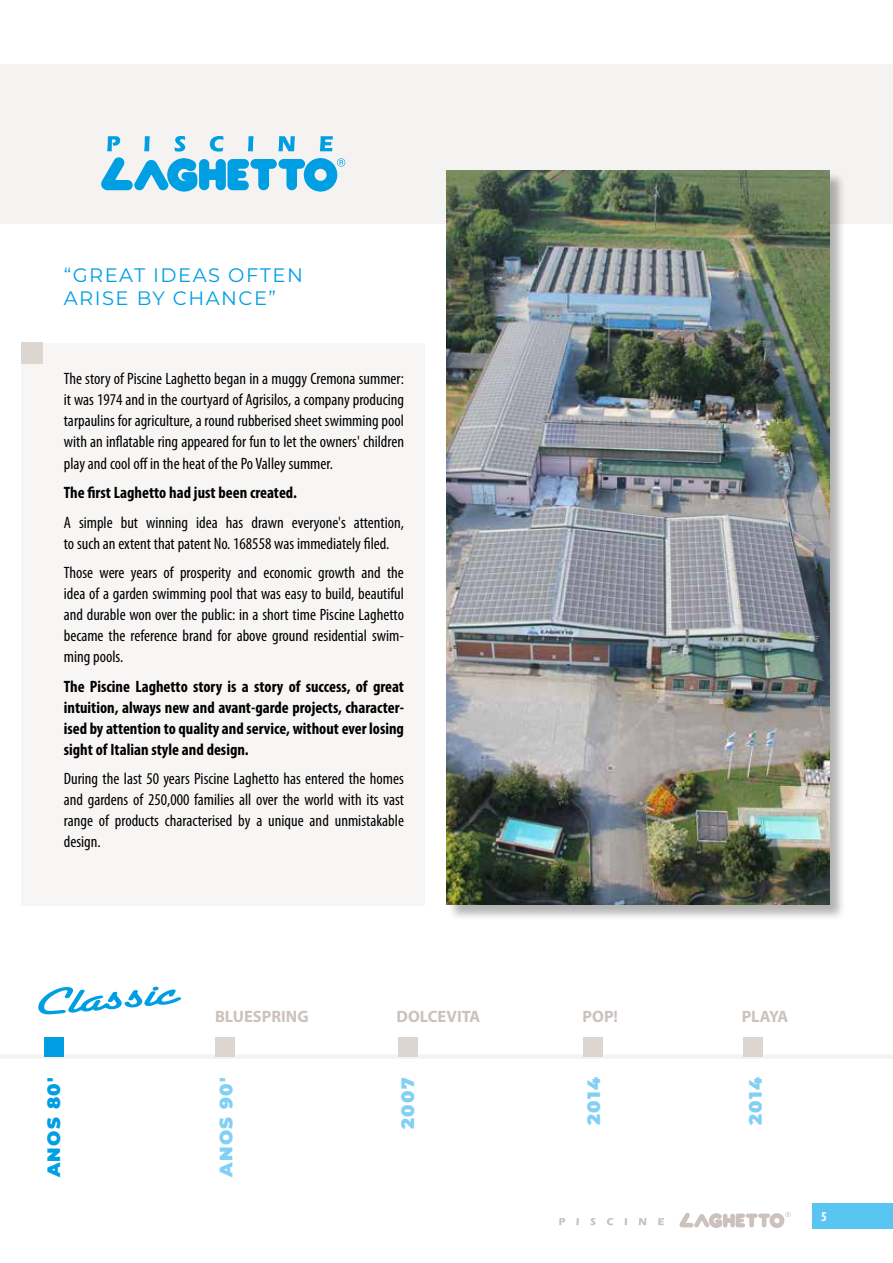
<style>
.page{position:relative;width:893px;height:1263px;background:#fff}
.page>*{position:absolute;margin:0;border:0;box-sizing:border-box;transform-origin:0 0}
.t1{font:19.5px/23.4px "Montserrat";letter-spacing:.075em;color:#009fe3}
.t2{font:900 18px "Montserrat";letter-spacing:.075em;color:#83d0f5}
.t3{font:900 18px "Montserrat";color:#009fe3}
.t4{font:condensed 16.5px/21px "Myriad Pro";color:#000;text-align:justify}
.t5{font:700 condensed 16.5px/21px "Myriad Pro";color:#000;text-align:justify}
.t6{font:700 16.5px "Myriad Pro";color:#ccc2bd}
.t7{font:700 condensed 13.5px "Myriad Pro";color:#fff}
</style>
<div class="page">
<svg style="left:679px;top:1212px;width:112px;height:16px"></svg>
<svg style="left:559px;top:1218px;width:6px;height:7px"></svg>
<svg style="left:576px;top:1218px;width:3px;height:7px"></svg>
<svg style="left:590px;top:1218px;width:5px;height:7px"></svg>
<svg style="left:607px;top:1218px;width:6px;height:7px"></svg>
<svg style="left:625px;top:1218px;width:2px;height:7px"></svg>
<svg style="left:639px;top:1218px;width:7px;height:7px"></svg>
<svg style="left:658px;top:1218px;width:6px;height:7px"></svg>
<div style="left:813px;top:1203px;width:80px;height:26px;background:#5bc5f2"></div>
<svg style="left:38px;top:986px;width:143px;height:28px"></svg>
<div style="left:0;top:65px;width:893px;height:159px;background:#f5f3f1"></div>
<div style="left:21px;top:343px;width:404px;height:563px;background:#f8f6f5"></div>
<div style="left:0;top:1054px;width:893px;height:5px;background:#f5f3f1"></div>
<div style="left:447px;top:171px;width:399px;height:750px;background:#000;opacity:.3"></div>
<img style="left:446px;top:170px;width:383px;height:734px">
<svg style="left:101px;top:136px;width:244px;height:56px"></svg>
<div style="left:21px;top:343px;width:22px;height:21px;background:#dcd5d0"></div>
<div style="left:44px;top:1037px;width:20px;height:19px;background:#009fe3"></div>
<div style="left:215px;top:1037px;width:20px;height:19px;background:#dcd5d0"></div>
<div style="left:398px;top:1037px;width:20px;height:19px;background:#dcd5d0"></div>
<div style="left:583px;top:1037px;width:20px;height:19px;background:#dcd5d0"></div>
<div style="left:743px;top:1037px;width:19px;height:19px;background:#dcd5d0"></div>
<p class="t1" style="left:64px;top:263px;width:241px">“GREAT IDEAS OFTEN<br>ARISE BY CHANCE”</p>
<p class="t4" style="left:64px;top:369px;width:342px">The story of Piscine Laghetto began in a muggy Cremona summer: it was 1974 and in the courtyard of Agrisilos, a company producing tarpaulins for agriculture, a round rubberised sheet swimming pool with an inflatable ring appeared for fun to let the owners' children play and cool off in the heat of the Po Valley summer.</p>
<p class="t5" style="left:64px;top:482px;width:235px">The first Laghetto had just been created.</p>
<p class="t4" style="left:64px;top:512px;width:342px">A simple but winning idea has drawn everyone's attention, to such an extent that patent No. 168558 was immediately filed.</p>
<p class="t4" style="left:64px;top:562px;width:342px">Those were years of prosperity and economic growth and the idea of a garden swimming pool that was easy to build, beautiful and durable won over the public: in a short time Piscine Laghetto became the reference brand for above ground residential swim&shy;ming pools.</p>
<p class="t5" style="left:64px;top:676px;width:342px">The Piscine Laghetto story is a story of success, of great intuition, always new and avant-garde projects, character&shy;ised by attention to quality and service, without ever losing sight of Italian style and design.</p>
<p class="t4" style="left:64px;top:768px;width:342px">During the last 50 years Piscine Laghetto has entered the homes and gardens of 250,000 families all over the world with its vast range of products characterised by a unique and unmistakable design.</p>
<p class="t6" style="left:215px;top:1007px;width:95px">BLUESPRING</p>
<p class="t6" style="left:397px;top:1007px;width:85px">DOLCEVITA</p>
<p class="t6" style="left:583px;top:1007px;width:37px">POP!</p>
<p class="t6" style="left:742px;top:1007px;width:48px">PLAYA</p>
<p class="t3" style="left:40px;top:1177px;width:102px;rotate:-90deg">ANOS 80'</p>
<p class="t2" style="left:213px;top:1177px;width:101px;rotate:-90deg">ANOS 90'</p>
<p class="t2" style="left:394px;top:1129px;width:53px;rotate:-90deg">2007</p>
<p class="t2" style="left:580px;top:1125px;width:49px;rotate:-90deg">2014</p>
<p class="t2" style="left:742px;top:1125px;width:49px;rotate:-90deg">2014</p>
<p class="t7" style="left:821px;top:1209px;width:7px">5</p>
</div>
